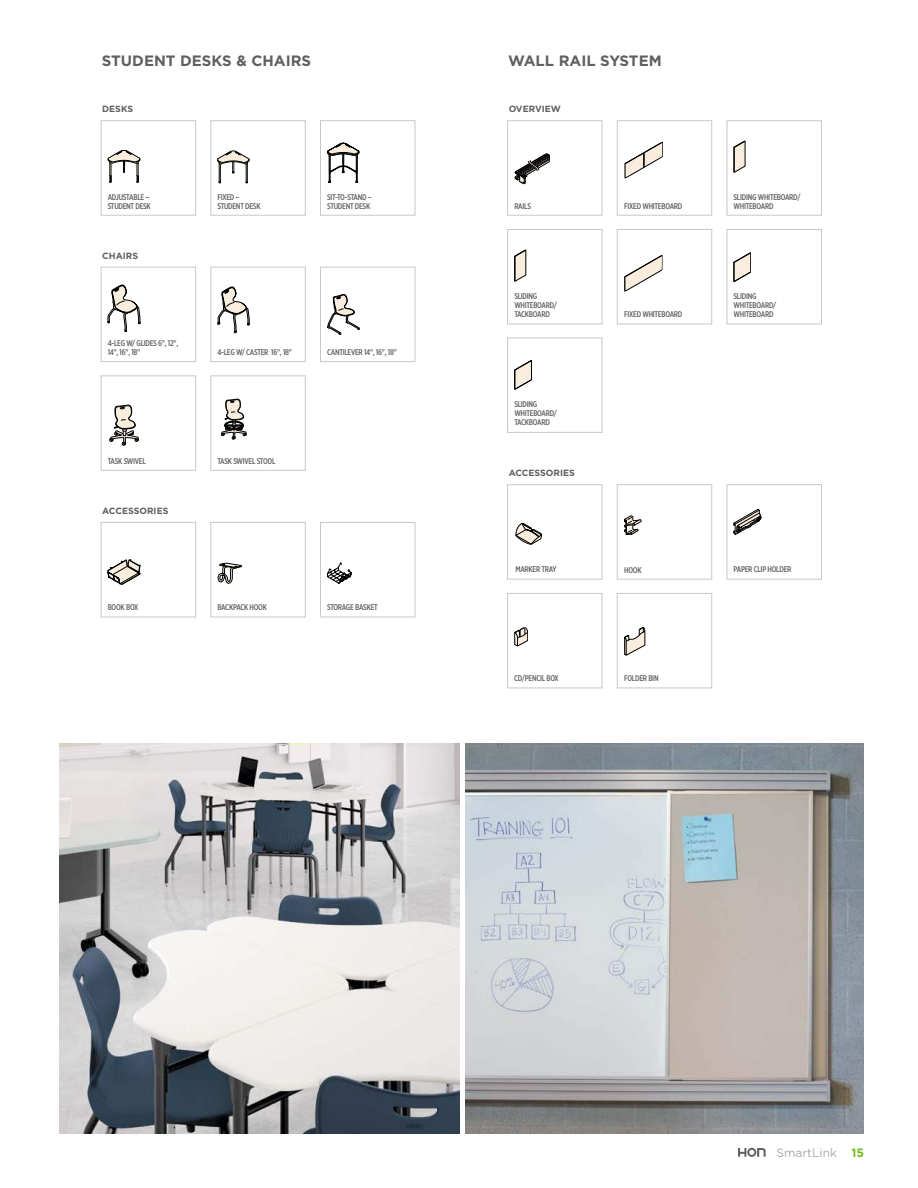
<style>
.page{position:relative;width:918px;height:1188px;background:#fff}
.page>*{position:absolute;margin:0;border:0;box-sizing:border-box;transform-origin:0 0}
.t1{font:700 15px "Gotham";color:#5f6062}
.t2{font:12px "Gotham";color:#a7a9ac}
.t3{font:700 9px "Gotham";color:#5f6062}
.t4{font:500 8.25px/9px "Gotham X Narrow";letter-spacing:-.03em;color:#5f6062}
.s1{font-weight:700;color:#75bd23}
</style>
<div class="page">
<svg style="left:738px;top:1148px;width:28px;height:9px"></svg>
<img style="left:59px;top:744px;width:401px;height:390px">
<img style="left:465px;top:744px;width:399px;height:390px">
<svg style="left:108px;top:560px;width:32px;height:24px"></svg>
<svg style="left:218px;top:563px;width:24px;height:21px"></svg>
<svg style="left:327px;top:563px;width:25px;height:20px"></svg>
<svg style="left:108px;top:285px;width:32px;height:47px"></svg>
<svg style="left:217px;top:287px;width:33px;height:46px"></svg>
<svg style="left:327px;top:294px;width:33px;height:41px"></svg>
<svg style="left:110px;top:405px;width:28px;height:40px"></svg>
<svg style="left:221px;top:399px;width:25px;height:40px"></svg>
<svg style="left:108px;top:150px;width:32px;height:33px"></svg>
<svg style="left:327px;top:143px;width:32px;height:40px"></svg>
<svg style="left:217px;top:151px;width:32px;height:33px"></svg>
<svg style="left:514px;top:627px;width:14px;height:19px"></svg>
<svg style="left:624px;top:627px;width:21px;height:28px"></svg>
<svg style="left:516px;top:523px;width:26px;height:22px"></svg>
<svg style="left:624px;top:515px;width:18px;height:20px"></svg>
<svg style="left:734px;top:509px;width:28px;height:26px"></svg>
<svg style="left:624px;top:255px;width:39px;height:37px"></svg>
<svg style="left:734px;top:253px;width:17px;height:29px"></svg>
<svg style="left:734px;top:141px;width:11px;height:32px"></svg>
<svg style="left:625px;top:142px;width:38px;height:36px"></svg>
<svg style="left:515px;top:153px;width:35px;height:31px"></svg>
<svg style="left:514px;top:250px;width:12px;height:31px"></svg>
<div style="left:211px;top:121px;width:94px;height:94px;border:1px solid #c7c8ca"></div>
<div style="left:320px;top:121px;width:95px;height:94px;border:1px solid #c7c8ca"></div>
<div style="left:101px;top:121px;width:95px;height:94px;border:1px solid #c7c8ca"></div>
<div style="left:101px;top:376px;width:95px;height:95px;border:1px solid #c7c8ca"></div>
<div style="left:211px;top:267px;width:94px;height:95px;border:1px solid #c7c8ca"></div>
<div style="left:320px;top:267px;width:95px;height:95px;border:1px solid #c7c8ca"></div>
<div style="left:101px;top:267px;width:95px;height:95px;border:1px solid #c7c8ca"></div>
<div style="left:211px;top:376px;width:94px;height:95px;border:1px solid #c7c8ca"></div>
<div style="left:507px;top:229px;width:95px;height:95px;border:1px solid #c7c8ca"></div>
<div style="left:617px;top:121px;width:95px;height:94px;border:1px solid #c7c8ca"></div>
<div style="left:727px;top:121px;width:95px;height:94px;border:1px solid #c7c8ca"></div>
<div style="left:507px;top:121px;width:95px;height:94px;border:1px solid #c7c8ca"></div>
<div style="left:617px;top:229px;width:95px;height:95px;border:1px solid #c7c8ca"></div>
<div style="left:727px;top:229px;width:95px;height:95px;border:1px solid #c7c8ca"></div>
<div style="left:507px;top:593px;width:95px;height:95px;border:1px solid #c7c8ca"></div>
<div style="left:617px;top:484px;width:95px;height:95px;border:1px solid #c7c8ca"></div>
<div style="left:727px;top:484px;width:95px;height:95px;border:1px solid #c7c8ca"></div>
<div style="left:507px;top:484px;width:95px;height:95px;border:1px solid #c7c8ca"></div>
<div style="left:617px;top:593px;width:95px;height:95px;border:1px solid #c7c8ca"></div>
<div style="left:211px;top:522px;width:94px;height:95px;border:1px solid #c7c8ca"></div>
<div style="left:320px;top:522px;width:95px;height:95px;border:1px solid #c7c8ca"></div>
<div style="left:101px;top:522px;width:95px;height:95px;border:1px solid #c7c8ca"></div>
<svg style="left:514px;top:360px;width:18px;height:30px"></svg>
<div style="left:507px;top:338px;width:95px;height:95px;border:1px solid #c7c8ca"></div>
<h1 class="t1" style="left:102px;top:51px;width:211px">STUDENT DESKS &amp; CHAIRS</h1>
<p class="t3" style="left:102px;top:103px;width:33px">DESKS</p>
<p class="t4" style="left:108px;top:192px;width:45px">ADJUSTABLE –<br>STUDENT DESK</p>
<p class="t4" style="left:327px;top:192px;width:46px">SIT-TO-STAND –<br>STUDENT DESK</p>
<p class="t4" style="left:217px;top:192px;width:45px">FIXED –<br>STUDENT DESK</p>
<p class="t3" style="left:102px;top:249px;width:37px">CHAIRS</p>
<p class="t4" style="left:108px;top:339px;width:72px">4-LEG W/ GLIDES 6", 12",<br>14", 16", 18"</p>
<p class="t4" style="left:217px;top:348px;width:76px">4-LEG W/ CASTER 16", 18"</p>
<p class="t4" style="left:327px;top:348px;width:71px">CANTILEVER 14", 16", 18"</p>
<p class="t4" style="left:108px;top:456px;width:40px">TASK SWIVEL</p>
<p class="t4" style="left:217px;top:456px;width:60px">TASK SWIVEL STOOL</p>
<p class="t3" style="left:102px;top:505px;width:68px">ACCESSORIES</p>
<p class="t4" style="left:108px;top:603px;width:32px">BOOK BOX</p>
<p class="t4" style="left:217px;top:603px;width:51px">BACKPACK HOOK</p>
<p class="t4" style="left:327px;top:603px;width:52px">STORAGE BASKET</p>
<h1 class="t1" style="left:508px;top:51px;width:155px">WALL RAIL SYSTEM</h1>
<p class="t3" style="left:509px;top:103px;width:54px">OVERVIEW</p>
<p class="t4" style="left:734px;top:192px;width:68px">SLIDING WHITEBOARD/</p>
<p class="t4" style="left:514px;top:201px;width:18px">RAILS</p>
<p class="t4" style="left:624px;top:201px;width:60px">FIXED WHITEBOARD</p>
<p class="t4" style="left:734px;top:201px;width:41px">WHITEBOARD</p>
<p class="t4" style="left:514px;top:292px;width:44px">SLIDING<br>WHITEBOARD/<br>TACKBOARD</p>
<p class="t4" style="left:514px;top:399px;width:44px">SLIDING<br>WHITEBOARD/<br>TACKBOARD</p>
<p class="t3" style="left:509px;top:467px;width:68px">ACCESSORIES</p>
<p class="t4" style="left:624px;top:310px;width:60px">FIXED WHITEBOARD</p>
<p class="t4" style="left:734px;top:292px;width:44px">SLIDING<br>WHITEBOARD/<br>WHITEBOARD</p>
<p class="t4" style="left:516px;top:565px;width:43px">MARKER TRAY</p>
<p class="t4" style="left:624px;top:565px;width:19px">HOOK</p>
<p class="t4" style="left:734px;top:565px;width:59px">PAPER CLIP HOLDER</p>
<p class="t4" style="left:514px;top:674px;width:46px">CD/PENCIL BOX</p>
<p class="t4" style="left:624px;top:674px;width:36px">FOLDER BIN</p>
<h2 class="t2" style="left:776px;top:1145px;width:89px">SmartLink <span class="s1">15</span></h2>
</div>
